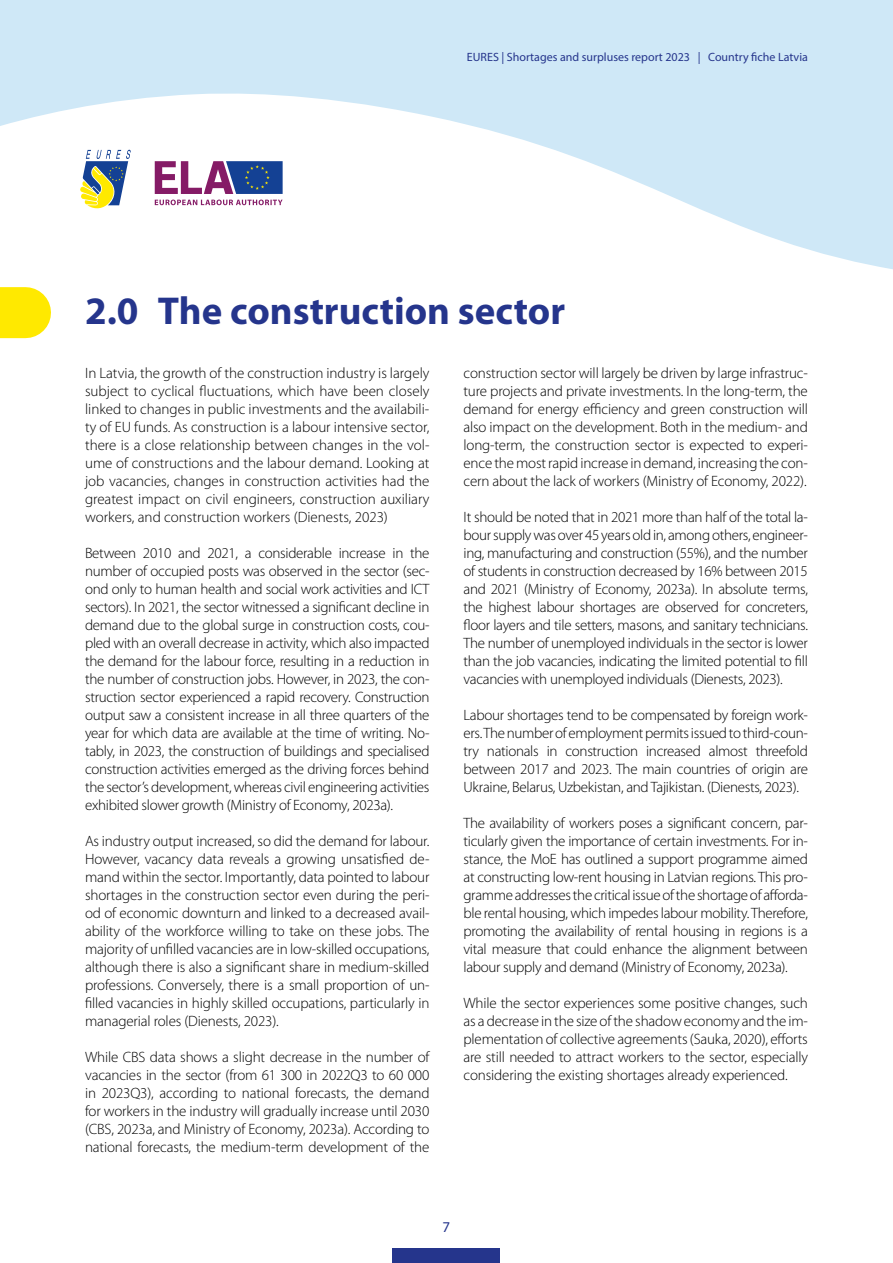
<style>
.page{position:relative;width:893px;height:1263px;background:#fff}
.page>*{position:absolute;margin:0;border:0;box-sizing:border-box;transform-origin:0 0}
.t1{font:700 39px "Myriad Pro";color:#25358c}
.t2{font:300 15px/18px "Myriad Pro";letter-spacing:-.01em;color:#000;text-align:justify}
.t3{font:15px "Myriad Pro";color:#25358c}
.t4{font:12px "Myriad Pro";color:#25358c}
</style>
<div class="page">
<div style="left:0;top:287px;width:26px;height:51px;background:#ffe900"></div>
<svg style="left:0;top:0;width:893px;height:270px;fill:#cfe8f7"></svg>
<div style="left:393px;top:1248px;width:107px;height:15px;background:#25358c"></div>
<p class="t4" style="left:467px;top:50px;width:342px">EURES | Shortages and surpluses report 2023 | Country fiche Latvia</p>
<h1 class="t1" style="left:85px;top:289px;width:482px">2.0 The construction sector</h1>
<p class="t2" style="left:85px;top:364px;width:346px">In Latvia, the growth of the construction industry is largely subject to cyclical fluctuations, which have been closely linked to changes in public investments and the availabili&shy;ty of EU funds. As construction is a labour intensive sector, there is a close relationship between changes in the vol&shy;ume of constructions and the labour demand. Looking at job vacancies, changes in construction activities had the greatest impact on civil engineers, construction auxiliary workers, and construction workers (Dienests, 2023)</p>
<p class="t2" style="left:85px;top:544px;width:346px">Between 2010 and 2021, a considerable increase in the number of occupied posts was observed in the sector (sec&shy;ond only to human health and social work activities and ICT sectors). In 2021, the sector witnessed a significant decline in demand due to the global surge in construction costs, cou&shy;pled with an overall decrease in activity, which also impacted the demand for the labour force, resulting in a reduction in the number of construction jobs. However, in 2023, the con&shy;struction sector experienced a rapid recovery. Construction output saw a consistent increase in all three quarters of the year for which data are available at the time of writing. No&shy;tably, in 2023, the construction of buildings and specialised construction activities emerged as the driving forces behind the sector’s development, whereas civil engineering activities exhibited slower growth (Ministry of Economy, 2023a).</p>
<p class="t2" style="left:85px;top:832px;width:346px">As industry output increased, so did the demand for labour.<br>However, vacancy data reveals a growing unsatisfied de&shy;mand within the sector. Importantly, data pointed to labour shortages in the construction sector even during the peri&shy;od of economic downturn and linked to a decreased avail&shy;ability of the workforce willing to take on these jobs. The majority of unfilled vacancies are in low-skilled occupations, although there is also a significant share in medium-skilled professions. Conversely, there is a small proportion of un&shy;filled vacancies in highly skilled occupations, particularly in managerial roles (Dienests, 2023).</p>
<p class="t2" style="left:85px;top:1048px;width:346px">While CBS data shows a slight decrease in the number of vacancies in the sector (from 61 300 in 2022Q3 to 60 000 in 2023Q3), according to national forecasts, the demand for workers in the industry will gradually increase until 2030 (CBS, 2023a, and Ministry of Economy, 2023a). According to national forecasts, the medium-term development of the</p>
<p class="t2" style="left:463px;top:364px;width:346px">construction sector will largely be driven by large infrastruc&shy;ture projects and private investments. In the long-term, the demand for energy efficiency and green construction will also impact on the development. Both in the medium- and long-term, the construction sector is expected to experi&shy;ence the most rapid increase in demand, increasing the con&shy;cern about the lack of workers (Ministry of Economy, 2022).</p>
<p class="t2" style="left:463px;top:508px;width:346px">It should be noted that in 2021 more than half of the total la&shy;bour supply was over 45 years old in, among others, engineer&shy;ing, manufacturing and construction (55%), and the number of students in construction decreased by 16% between 2015 and 2021 (Ministry of Economy, 2023a). In absolute terms, the highest labour shortages are observed for concreters, floor layers and tile setters, masons, and sanitary technicians.<br>The number of unemployed individuals in the sector is lower than the job vacancies, indicating the limited potential to fill vacancies with unemployed individuals (Dienests, 2023).</p>
<p class="t2" style="left:463px;top:706px;width:346px">Labour shortages tend to be compensated by foreign work&shy;ers. The number of employment permits issued to third-coun&shy;try nationals in construction increased almost threefold between 2017 and 2023. The main countries of origin are Ukraine, Belarus, Uzbekistan, and Tajikistan. (Dienests, 2023).</p>
<p class="t2" style="left:463px;top:814px;width:346px">The availability of workers poses a significant concern, par&shy;ticularly given the importance of certain investments. For in&shy;stance, the MoE has outlined a support programme aimed at constructing low-rent housing in Latvian regions. This pro&shy;gramme addresses the critical issue of the shortage of afforda&shy;ble rental housing, which impedes labour mobility. Therefore, promoting the availability of rental housing in regions is a vital measure that could enhance the alignment between labour supply and demand (Ministry of Economy, 2023a).</p>
<p class="t2" style="left:463px;top:994px;width:346px">While the sector experiences some positive changes, such as a decrease in the size of the shadow economy and the im&shy;plementation of collective agreements (Sauka, 2020), efforts are still needed to attract workers to the sector, especially considering the existing shortages already experienced.</p>
<p class="t3" style="left:443px;top:1217px;width:9px">7</p>
</div>
